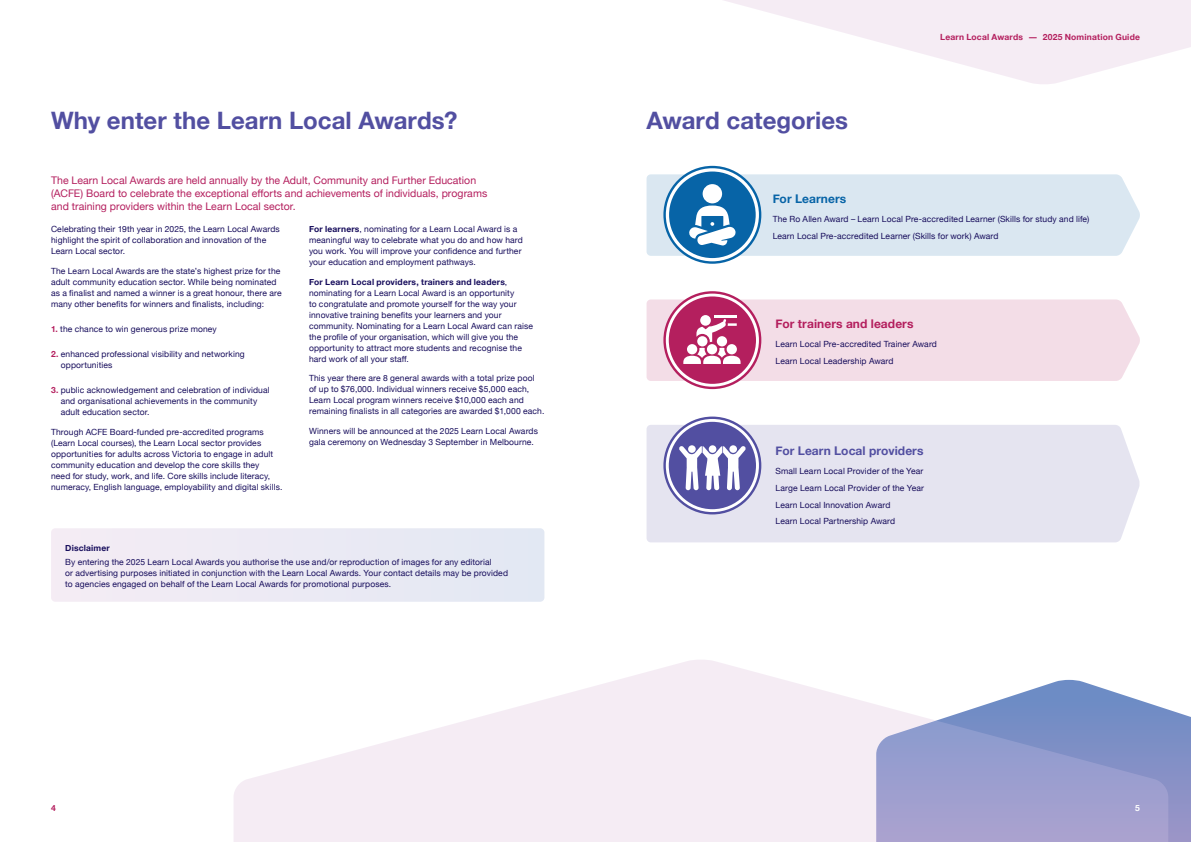
<style>
.page{position:relative;width:1191px;height:842px;background:#fff}
.page>*{position:absolute;margin:0;border:0;box-sizing:border-box;transform-origin:0 0}
.t1{font:700 24px "Helvetica Neue";color:#524fa1}
.t2{font:700 12px "Helvetica Neue";letter-spacing:.005em;color:#524fa1}
.t3{font:700 12px "Helvetica Neue";letter-spacing:.005em;color:#b41f5e}
.t4{font:700 12px "Helvetica Neue";letter-spacing:.005em;color:#0764a7}
.t5{font:10.5px/13px "Helvetica Neue";letter-spacing:.005em;color:#b41f5e}
.t6{font:8.5px/11px "Helvetica Neue";letter-spacing:.015em;color:#170d5c}
.t7{font:700 8.5px "Helvetica Neue";letter-spacing:.02em;color:#b41f5e}
.t8{font:700 8.5px "Helvetica Neue";letter-spacing:.02em;color:#170d5c}
.t9{font:700 8.5px "Helvetica Neue";color:#fff}
.s1{font-weight:700;color:#b41f5e}
.s2{font-weight:700}
</style>
<div class="page">
<svg style="left:724px;top:0;width:467px;height:84px;fill:#f5ecf4"></svg>
<div style="left:646px;top:174px;width:494px;height:82px;background:#dae7f1"></div>
<div style="left:646px;top:299px;width:494px;height:82px;background:#f3dde7"></div>
<div style="left:646px;top:425px;width:493px;height:117px;background:#e5e4f0"></div>
<div style="left:51px;top:528px;width:493px;height:74px;background:#ebeaf4;border-radius:4px"></div>
<svg style="left:663px;top:166px;width:98px;height:98px"></svg>
<svg style="left:663px;top:291px;width:98px;height:98px"></svg>
<svg style="left:1168px;top:709px;width:23px;height:133px;background:#8b94c7"></svg>
<svg style="left:234px;top:660px;width:934px;height:182px;fill:#f5ecf4"></svg>
<svg style="left:666px;top:294px;width:93px;height:93px"></svg>
<svg style="left:666px;top:419px;width:93px;height:93px"></svg>
<svg style="left:666px;top:168px;width:93px;height:93px"></svg>
<h1 class="t1" style="left:51px;top:102px;width:408px">Why enter the Learn Local Awards?</h1>
<h1 class="t1" style="left:646px;top:102px;width:203px">Award categories</h1>
<p class="t7" style="left:940px;top:30px;width:201px">Learn Local Awards - 2025 Nomination Guide</p>
<p class="t5" style="left:51px;top:174px;width:438px">The Learn Local Awards are held annually by the Adult, Community and Further Education (ACFE) Board to celebrate the exceptional efforts and achievements of individuals, programs and training providers within the Learn Local sector.</p>
<p class="t6" style="left:51px;top:224px;width:230px">Celebrating their 19th year in 2025, the Learn Local Awards highlight the spirit of collaboration and innovation of the<br>Learn Local sector.</p>
<p class="t6" style="left:51px;top:266px;width:232px">The Learn Local Awards are the state’s highest prize for the adult community education sector. While being nominated as a finalist and named a winner is a great honour, there are many other benefits for winners and finalists, including:</p>
<p class="t6" style="left:51px;top:324px;width:167px"><span class="s1">1.</span> the chance to win generous prize money</p>
<p class="t6" style="left:61px;top:349px;width:185px;text-indent:-10px"><span class="s1">2.</span> enhanced professional visibility and networking opportunities</p>
<p class="t6" style="left:61px;top:385px;width:210px;text-indent:-10px"><span class="s1">3.</span> public acknowledgement and celebration of individual and organisational achievements in the community adult education sector.</p>
<p class="t6" style="left:51px;top:427px;width:233px">Through ACFE Board-funded pre-accredited programs (Learn Local courses), the Learn Local sector provides opportunities for adults across Victoria to engage in adult community education and develop the core skills they<br>need for study, work, and life. Core skills include literacy, numeracy, English language, employability and digital skills.</p>
<p class="t6" style="left:309px;top:224px;width:215px"><span class="s2">For learners</span>, nominating for a Learn Local Award is a meaningful way to celebrate what you do and how hard you work. You will improve your confidence and further your education and employment pathways.</p>
<p class="t6" style="left:309px;top:277px;width:225px"><span class="s2">For Learn Local providers, trainers and leaders</span>, nominating for a Learn Local Award is an opportunity<br>to congratulate and promote yourself for the way your innovative training benefits your learners and your community. Nominating for a Learn Local Award can raise the profile of your organisation, which will give you the opportunity to attract more students and recognise the hard work of all your staff.</p>
<p class="t6" style="left:309px;top:373px;width:237px">This year there are 8 general awards with a total prize pool<br>of up to $76,000. Individual winners receive $5,000 each, Learn Local program winners receive $10,000 each and remaining finalists in all categories are awarded $1,000 each.</p>
<p class="t6" style="left:309px;top:426px;width:230px">Winners will be announced at the 2025 Learn Local Awards gala ceremony on Wednesday 3 September in Melbourne.</p>
<p class="t8" style="left:65px;top:541px;width:46px">Disclaimer</p>
<p class="t6" style="left:65px;top:557px;width:444px">By entering the 2025 Learn Local Awards you authorise the use and/or reproduction of images for any editorial<br>or advertising purposes initiated in conjunction with the Learn Local Awards. Your contact details may be provided to agencies engaged on behalf of the Learn Local Awards for promotional purposes.</p>
<h2 class="t4" style="left:772px;top:189px;width:75px">For Learners</h2>
<p class="t6" style="left:772px;top:211px;width:318px;line-height:16.7px">The Ro Allen Award – Learn Local Pre-accredited Learner (Skills for study and life)<br>Learn Local Pre-accredited Learner (Skills for work) Award</p>
<h2 class="t3" style="left:775px;top:314px;width:140px">For trainers and leaders</h2>
<p class="t6" style="left:775px;top:337px;width:163px;line-height:16.7px">Learn Local Pre-accredited Trainer Award<br>Learn Local Leadership Award</p>
<h2 class="t2" style="left:775px;top:441px;width:150px">For Learn Local providers</h2>
<p class="t6" style="left:775px;top:463px;width:150px;line-height:16.7px">Small Learn Local Provider of the Year Large Learn Local Provider of the Year Learn Local Innovation Award<br>Learn Local Partnership Award</p>
<p class="t7" style="left:51px;top:801px;width:6px">4</p>
<p class="t9" style="left:1135px;top:801px;width:6px">5</p>
</div>
